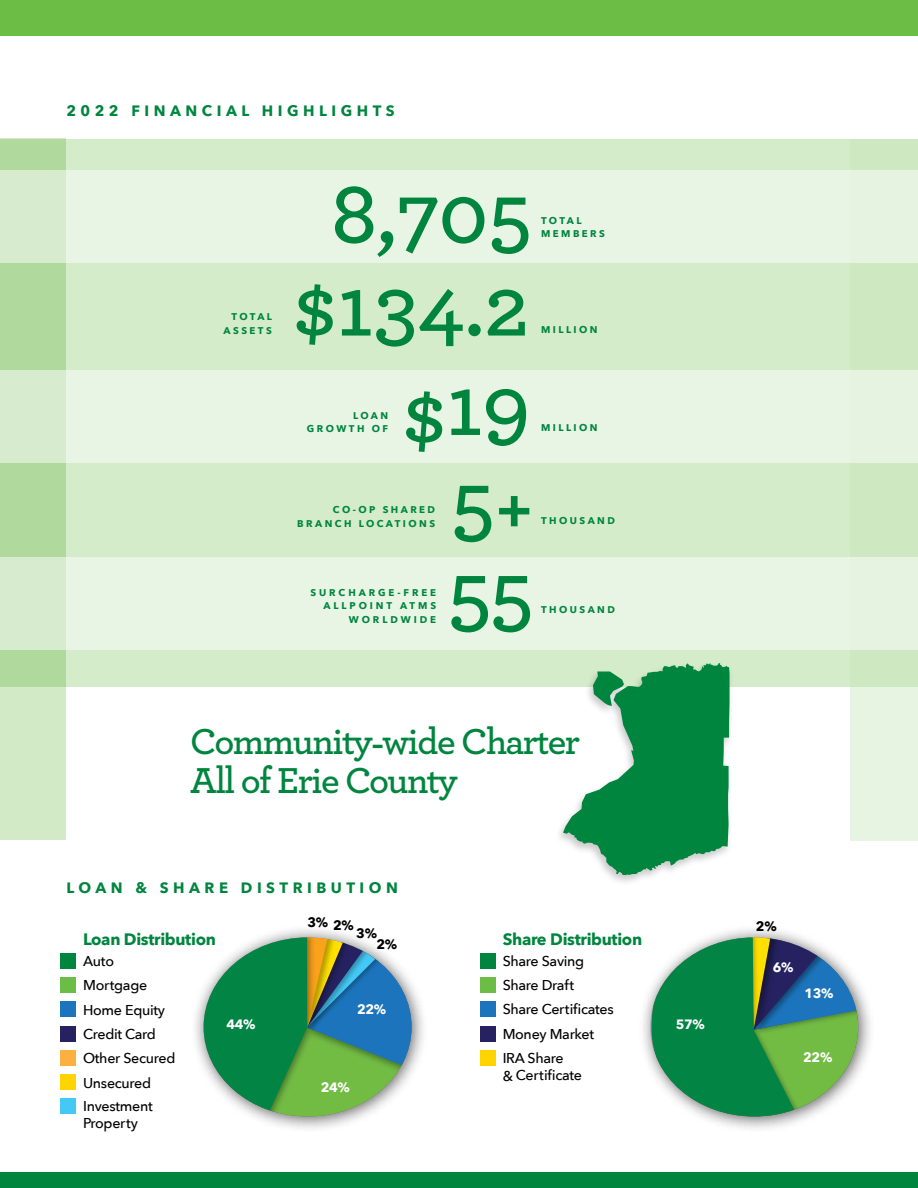
<style>
.page{position:relative;width:918px;height:1188px;background:#fff}
.page>*{position:absolute;margin:0;border:0;box-sizing:border-box;transform-origin:0 0}
.t1{font:600 88.05px "Archer";letter-spacing:-.005em;color:#00853f}
.t2{font:600 37.8px/38.8px "Archer";letter-spacing:-.04em;color:#00853f}
.t3{font:700 16.5px "Avenir Next";letter-spacing:-.02em;color:#00853f}
.t4{font:700 15px "Avenir Next";letter-spacing:.3em;color:#00853f}
.t5{font:500 14.25px/24.2px "Avenir Next";letter-spacing:-.02em;color:#000}
.t6{font:700 13.5px "Avenir Next";letter-spacing:-.025em;color:#fff}
.t7{font:700 13.5px "Avenir Next";color:#000}
.t8{font:700 9.75px/13.5px "Avenir Next";letter-spacing:.25em;color:#00853f}
.t9{font:700 9.75px/13.5px "Avenir Next";letter-spacing:.3em;color:#00853f;text-align:right}
</style>
<div class="page">
<div style="left:190px;top:924px;width:239px;height:210px;background:#000;opacity:.63"></div>
<svg style="left:204px;top:937px;width:208px;height:180px;background:#58a07b"></svg>
<div style="left:638px;top:924px;width:237px;height:210px;background:#000;opacity:.63"></div>
<svg style="left:651px;top:937px;width:207px;height:180px;background:#4f9c72"></svg>
<div style="left:0;top:17px;width:918px;height:670px;background:#d5eccb"></div>
<div style="left:0;top:24px;width:918px;height:114px;background:#fff"></div>
<div style="left:0;top:0;width:918px;height:36px;background:#6cbd45"></div>
<div style="left:60px;top:953px;width:16px;height:15px;background:#00853f"></div>
<div style="left:60px;top:977px;width:16px;height:16px;background:#6cbd45"></div>
<div style="left:60px;top:1002px;width:16px;height:15px;background:#1c75bc"></div>
<div style="left:60px;top:1026px;width:16px;height:15px;background:#262262"></div>
<div style="left:60px;top:1075px;width:16px;height:15px;background:#ffd400"></div>
<div style="left:60px;top:1050px;width:16px;height:16px;background:#fbb040"></div>
<div style="left:60px;top:1099px;width:16px;height:15px;background:#44c8f5"></div>
<div style="left:480px;top:953px;width:15px;height:15px;background:#00853f"></div>
<div style="left:480px;top:977px;width:15px;height:16px;background:#6cbd45"></div>
<div style="left:480px;top:1002px;width:15px;height:15px;background:#1c75bc"></div>
<div style="left:480px;top:1026px;width:15px;height:15px;background:#262262"></div>
<div style="left:480px;top:1050px;width:15px;height:15px;background:#ffd400"></div>
<div style="left:554px;top:661px;width:180px;height:225px;background:#000;opacity:.21"></div>
<svg style="left:563px;top:663px;width:167px;height:212px"></svg>
<svg style="left:0;top:139px;width:66px;height:701px;background:#bcdfad"></svg>
<svg style="left:0;top:370px;width:918px;height:92px;background:#e7f4e2"></svg>
<svg style="left:0;top:557px;width:918px;height:92px;background:#e7f4e2"></svg>
<svg style="left:0;top:171px;width:918px;height:92px;background:#e7f4e2"></svg>
<hr style="left:917px;top:17px;width:1px;height:121px;background:#e1f2da">
<hr style="left:917px;top:0;width:1px;height:35px;background:#6cbd45">
<div style="left:0;top:1173px;width:918px;height:15px;background:#00853f"></div>
<p class="t4" style="left:66px;top:98px;width:330px">2022 FINANCIAL HIGHLIGHTS</p>
<p class="t8" style="left:232px;top:310px;width:42px">TOTAL</p>
<p class="t8" style="left:224px;top:324px;width:50px">ASSETS</p>
<h1 class="t1" style="left:331px;top:148px;width:202px">8,705</h1>
<h1 class="t1" style="left:293px;top:240px;width:238px">$134.2</h1>
<p class="t8" style="left:541px;top:213px;width:65px">TOTAL<br>MEMBERS</p>
<p class="t8" style="left:541px;top:323px;width:58px">MILLION</p>
<p class="t8" style="left:353px;top:408px;width:37px">LOAN</p>
<p class="t8" style="left:307px;top:422px;width:83px">GROWTH OF</p>
<h1 class="t1" style="left:403px;top:340px;width:129px">$19</h1>
<p class="t8" style="left:541px;top:421px;width:58px">MILLION</p>
<h1 class="t1" style="left:451px;top:438px;width:84px">5+</h1>
<p class="t8" style="left:297px;top:503px;width:139px;text-align:right">CO-OP SHARED<br>BRANCH LOCATIONS</p>
<p class="t8" style="left:541px;top:514px;width:75px">THOUSAND</p>
<p class="t9" style="left:310px;top:585px;width:127px">SURCHARGE-FREE<br>ALLPOINT ATMS<br>WORLDWIDE</p>
<h1 class="t1" style="left:448px;top:526px;width:87px">55</h1>
<p class="t8" style="left:541px;top:602px;width:75px">THOUSAND</p>
<h2 class="t2" style="left:190px;top:720px;width:391px">Community-wide Charter<br>All of Erie County</h2>
<p class="t4" style="left:66px;top:874px;width:333px">LOAN &amp; SHARE DISTRIBUTION</p>
<p class="t3" style="left:83px;top:925px;width:134px">Loan Distribution</p>
<p class="t5" style="left:83px;top:948px;width:94px">Auto<br>Mortgage<br>Home Equity<br>Credit Card<br>Other Secured<br>Unsecured<br>Investment</p>
<p class="t5" style="left:83px;top:1110px;width:56px">Property</p>
<p class="t7" style="left:308px;top:912px;width:48px">3% 2%</p>
<p class="t7" style="left:356px;top:922px;width:22px">3%</p>
<p class="t7" style="left:376px;top:932px;width:22px">2%</p>
<p class="t6" style="left:357px;top:998px;width:31px">22%</p>
<p class="t6" style="left:226px;top:1012px;width:31px">44%</p>
<p class="t6" style="left:321px;top:1076px;width:31px">24%</p>
<p class="t3" style="left:503px;top:925px;width:141px">Share Distribution</p>
<p class="t5" style="left:503px;top:948px;width:113px">Share Saving<br>Share Draft<br>Share Certificates<br>Money Market<br>IRA Share</p>
<p class="t5" style="left:503px;top:1062px;width:81px">&amp; Certificate</p>
<p class="t6" style="left:676px;top:1013px;width:31px">57%</p>
<p class="t7" style="left:756px;top:915px;width:22px">2%</p>
<p class="t6" style="left:773px;top:956px;width:22px">6%</p>
<p class="t6" style="left:805px;top:982px;width:31px">13%</p>
<p class="t6" style="left:803px;top:1046px;width:31px">22%</p>
</div>
